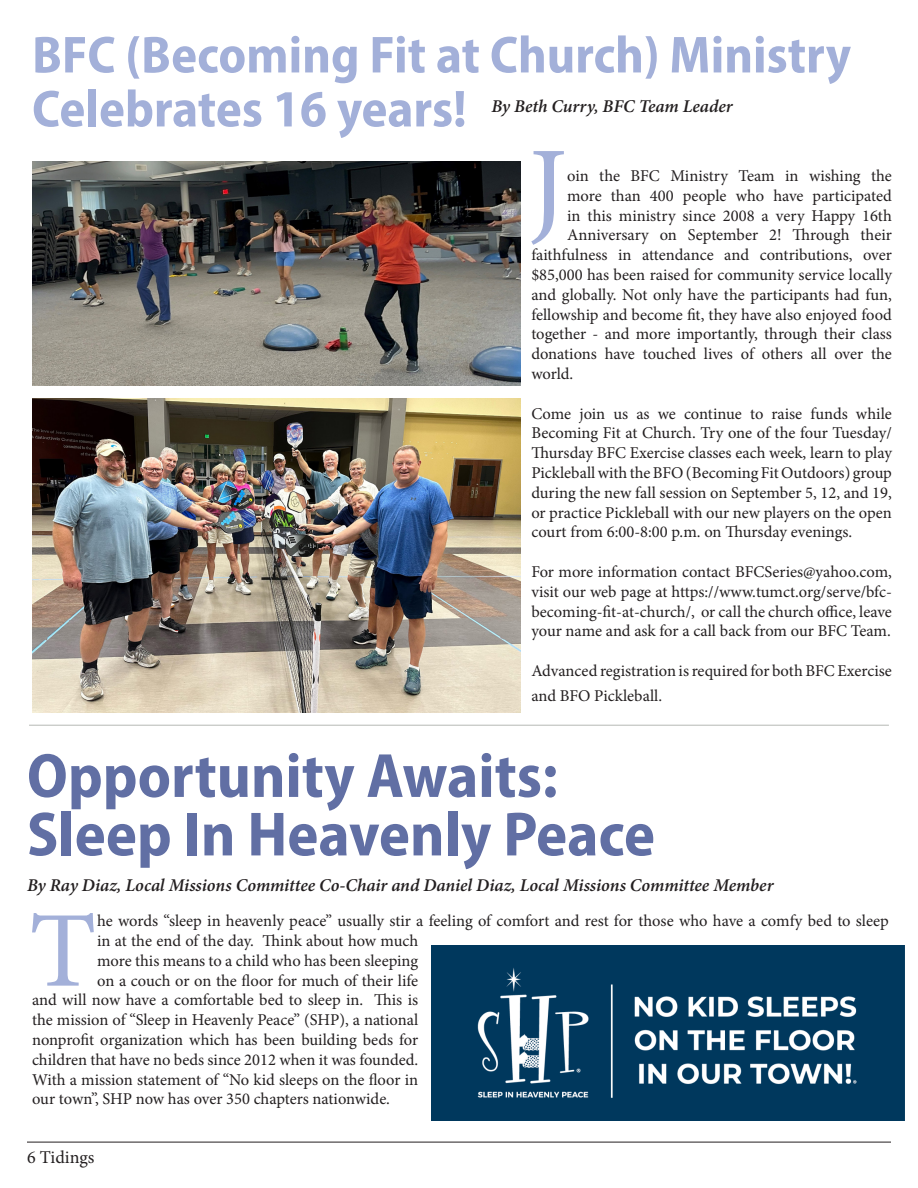
<style>
.page{position:relative;width:918px;height:1188px;background:#fff}
.page>*{position:absolute;margin:0;border:0;box-sizing:border-box;transform-origin:0 0}
.Drop_Cap{font:114.9px "Minion Variable Concept";color:#a3b0d9}
.Drop_Cap-2{font:107.85px "Minion Variable Concept";color:#a3b0d9}
.Article_Heading_Myriad{font:700 semi-condensed 63px "Myriad Pro";color:#616fa4}
.Article_Heading_Myriad-2{font:700 semi-condensed 52.5px/54px "Myriad Pro";color:#a3b0d9}
.Author_Byline{font:italic 600 18px "Minion Pro";letter-spacing:-.005em;color:#231f20}
.t1{font:18px "Minion Pro";color:#231f20}
.Drop_Cap-3{font:16.5px/19.8px "Minion Pro";letter-spacing:-.005em;color:#231f20;text-align:justify}
</style>
<div class="page">
<hr style="left:27px;top:1142px;width:864px;height:1px;background:#231f20">
<img style="left:432px;top:945px;width:472px;height:175px">
<hr style="left:29px;top:725px;width:860px;height:1px;background:#b5b8b4">
<img style="left:32px;top:162px;width:488px;height:223px">
<img style="left:32px;top:398px;width:489px;height:314px">
<p class="Article_Heading_Myriad-2" style="left:32px;top:26px;width:820px">BFC (Becoming Fit at Church) Ministry<br>Celebrates 16 years!</p>
<p class="Author_Byline" style="left:491px;top:93px;width:243px">By Beth Curry, BFC Team Leader</p>
<p class="Drop_Cap" style="left:528px;top:109px;width:40px">J</p>
<p class="Drop_Cap-3" style="left:567px;top:166px;width:326px">oin the BFC Ministry Team in wishing the</p>
<p class="Drop_Cap-3" style="left:567px;top:186px;width:326px">more than 400 people who have participated</p>
<p class="Drop_Cap-3" style="left:567px;top:205px;width:326px">in this ministry since 2008 a very Happy 16th</p>
<p class="Drop_Cap-3" style="left:567px;top:225px;width:326px">Anniversary on September 2! Through their</p>
<p class="Drop_Cap-3" style="left:531px;top:245px;width:362px">faithfulness in attendance and contributions, over</p>
<p class="Drop_Cap-3" style="left:531px;top:265px;width:362px">$85,000 has been raised for community service locally</p>
<p class="Drop_Cap-3" style="left:531px;top:285px;width:362px">and globally. Not only have the participants had fun,</p>
<p class="Drop_Cap-3" style="left:531px;top:304px;width:362px">fellowship and become fit, they have also enjoyed food</p>
<p class="Drop_Cap-3" style="left:531px;top:324px;width:362px">together - and more importantly, through their class</p>
<p class="Drop_Cap-3" style="left:531px;top:344px;width:362px">donations have touched lives of others all over the</p>
<p class="Drop_Cap-3" style="left:531px;top:364px;width:43px">world.</p>
<p class="Drop_Cap-3" style="left:531px;top:403px;width:362px">Come join us as we continue to raise funds while Becoming Fit at Church. Try one of the four Tuesday/ Thursday BFC Exercise classes each week, learn to play Pickleball with the BFO (Becoming Fit Outdoors) group during the new fall session on September 5, 12, and 19, or practice Pickleball with our new players on the open court from 6:00-8:00 p.m. on Thursday evenings.</p>
<p class="Drop_Cap-3" style="left:531px;top:562px;width:362px">For more information contact BFCSeries@yahoo.com, visit our web page at https://www.tumct.org/serve/bfc&shy;becoming-fit-at-church/, or call the church office, leave your name and ask for a call back from our BFC Team.</p>
<p class="Drop_Cap-3" style="left:531px;top:658px;width:362px;line-height:25.2px">Advanced registration is required for both BFC Exercise and BFO Pickleball.</p>
<p class="Article_Heading_Myriad" style="left:27px;top:735px;width:532px">Opportunity Awaits:</p>
<p class="Article_Heading_Myriad" style="left:27px;top:794px;width:630px">Sleep In Heavenly Peace</p>
<p class="Author_Byline" style="left:27px;top:872px;width:748px">By Ray Diaz, Local Missions Committee Co-Chair and Daniel Diaz, Local Missions Committee Member</p>
<p class="Drop_Cap-2" style="left:29px;top:876px;width:70px">T</p>
<p class="Drop_Cap-3" style="left:97px;top:911px;width:793px">he words “sleep in heavenly peace” usually stir a feeling of comfort and rest for those who have a comfy bed to sleep</p>
<p class="Drop_Cap-3" style="left:97px;top:931px;width:323px">in at the end of the day. Think about how much</p>
<p class="Drop_Cap-3" style="left:97px;top:951px;width:323px">more this means to a child who has been sleeping</p>
<p class="Drop_Cap-3" style="left:97px;top:971px;width:323px">on a couch or on the floor for much of their life</p>
<p class="Drop_Cap-3" style="left:32px;top:990px;width:388px">and will now have a comfortable bed to sleep in. This is</p>
<p class="Drop_Cap-3" style="left:32px;top:1010px;width:388px">the mission of “Sleep in Heavenly Peace” (SHP), a national</p>
<p class="Drop_Cap-3" style="left:32px;top:1030px;width:388px">nonprofit organization which has been building beds for</p>
<p class="Drop_Cap-3" style="left:32px;top:1050px;width:388px">children that have no beds since 2012 when it was founded.</p>
<p class="Drop_Cap-3" style="left:32px;top:1070px;width:388px">With a mission statement of “No kid sleeps on the floor in</p>
<p class="Drop_Cap-3" style="left:32px;top:1089px;width:359px">our town”, SHP now has over 350 chapters nationwide.</p>
<p class="t1" style="left:27px;top:1145px;width:69px">6 Tidings</p>
</div>
